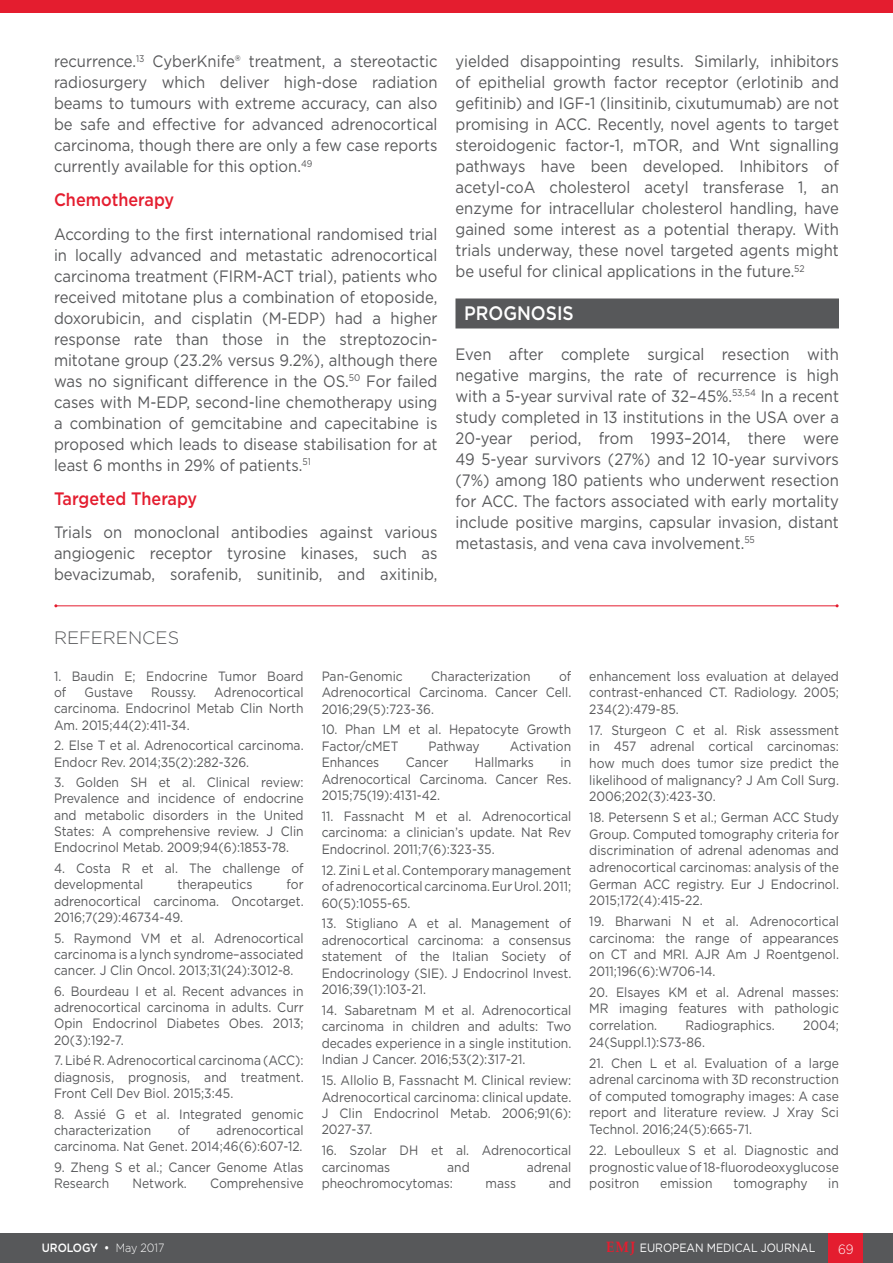
<style>
.page{position:relative;width:893px;height:1263px;background:#fff}
.page>*{position:absolute;margin:0;border:0;box-sizing:border-box;transform-origin:0 0}
._8__Heading_1{font:500 19.5px "Gotham";color:#fff;scale:.9 1}
._9__Heading_2{font:500 18px "Gotham";color:#e41d2f;scale:.9 1}
._18__References_titl{font:300 18px "Gotham";color:#57585a}
._11__Main_text{font:16.5px/21px "Gotham";color:#57585a;text-align:justify;scale:.9 1}
._19__References_text{font:13.5px/16.6px "Gotham";color:#57585a;text-align:justify;scale:.9 1}
.t1{font:300 13.5px "Gotham";color:#fff;scale:.9 1}
.t2{font:12px "Gotham";letter-spacing:-.005em;color:#fff;scale:.9 1}
.t3{font:500 12px "Gotham";letter-spacing:-.005em;color:#fff;scale:.9 1}
.s1{font-weight:300}
.s2{font-family:"Palatino Linotype";font-weight:700;font-size:15px;color:#e41d2f}
</style>
<div class="page">
<div style="left:0;top:1233px;width:893px;height:30px;background:#57585a"></div>
<div style="left:829px;top:1233px;width:34px;height:30px;background:#e41d2f"></div>
<div style="left:0;top:0;width:893px;height:12px;background:#e41d2f"></div>
<div style="left:455px;top:298px;width:384px;height:30px;background:#57585a"></div>
<hr style="left:56px;top:605px;width:781px;height:1px;background:#e41d2f">
<p class="_11__Main_text" style="left:54px;top:51px;width:428px">recurrence.<sup>13</sup> CyberKnife® treatment, a stereotactic radiosurgery which deliver high-dose radiation beams to tumours with extreme accuracy, can also be safe and effective for advanced adrenocortical carcinoma, though there are only a few case reports currently available for this option.<sup>49</sup></p>
<p class="_9__Heading_2" style="left:54px;top:188px;width:135px">Chemotherapy</p>
<p class="_11__Main_text" style="left:54px;top:223px;width:428px">According to the first international randomised trial in locally advanced and metastatic adrenocortical carcinoma treatment (FIRM-ACT trial), patients who received mitotane plus a combination of etoposide, doxorubicin, and cisplatin (M-EDP) had a higher response rate than those in the streptozocin&shy;mitotane group (23.2% versus 9.2%), although there was no significant difference in the OS.<sup>50</sup> For failed cases with M-EDP, second-line chemotherapy using a combination of gemcitabine and capecitabine is proposed which leads to disease stabilisation for at least 6 months in 29% of patients.<sup>51</sup></p>
<p class="_9__Heading_2" style="left:54px;top:486px;width:161px">Targeted Therapy</p>
<p class="_11__Main_text" style="left:54px;top:522px;width:428px">Trials on monoclonal antibodies against various angiogenic receptor tyrosine kinases, such as bevacizumab, sorafenib, sunitinib, and axitinib,</p>
<p class="_11__Main_text" style="left:455px;top:51px;width:428px">yielded disappointing results. Similarly, inhibitors of epithelial growth factor receptor (erlotinib and gefitinib) and IGF-1 (linsitinib, cixutumumab) are not promising in ACC. Recently, novel agents to target steroidogenic factor-1, mTOR, and Wnt signalling pathways have been developed. Inhibitors of acetyl-coA cholesterol acetyl transferase 1, an enzyme for intracellular cholesterol handling, have gained some interest as a potential therapy. With trials underway, these novel targeted agents might be useful for clinical applications in the future.<sup>52</sup></p>
<p class="_8__Heading_1" style="left:464px;top:300px;width:124px">PROGNOSIS</p>
<p class="_11__Main_text" style="left:455px;top:343px;width:428px">Even after complete surgical resection with negative margins, the rate of recurrence is high with a 5-year survival rate of 32–45%.<sup>53,54</sup> In a recent study completed in 13 institutions in the USA over a 20-year period, from 1993–2014, there were 49 5-year survivors (27%) and 12 10-year survivors (7%) among 180 patients who underwent resection for ACC. The factors associated with early mortality include positive margins, capsular invasion, distant metastasis, and vena cava involvement.<sup>55</sup></p>
<p class="_18__References_titl" style="left:54px;top:626px;width:127px">REFERENCES</p>
<p class="_19__References_text" style="left:54px;top:667px;width:279px">1. Baudin E; Endocrine Tumor Board of</p>
<p class="_19__References_text" style="left:54px;top:684px;width:279px;text-indent:160px">Adrenocortical carcinoma. Endocrinol Metab Clin North Am. 2015;44(2):411-34.</p>
<p class="_19__References_text" style="left:54px;top:737px;width:279px">2. Else T et al. Adrenocortical carcinoma.<br>Endocr Rev. 2014;35(2):282-326.</p>
<p class="_19__References_text" style="left:54px;top:774px;width:279px">3. Golden SH et al. Clinical review:<br>Prevalence and incidence of endocrine and metabolic disorders in the United States: A comprehensive review. J Clin Endocrinol Metab. 2009;94(6):1853-78.</p>
<p class="_19__References_text" style="left:54px;top:860px;width:279px">4. Costa R et al. The challenge of developmental</p>
<p class="_19__References_text" style="left:84px;top:683px;width:55px">Gustave</p>
<p class="_19__References_text" style="left:151px;top:683px;width:51px">Roussy.</p>
<p class="_19__References_text" style="left:54px;top:876px;width:279px;text-indent:233px">for adrenocortical carcinoma. Oncotarget.<br>2016;7(29):46734-49.</p>
<p class="_19__References_text" style="left:54px;top:929px;width:279px">5. Raymond VM et al. Adrenocortical carcinoma is a lynch syndrome–associated cancer. J Clin Oncol. 2013;31(24):3012-8.</p>
<p class="_19__References_text" style="left:54px;top:982px;width:279px">6. Bourdeau I et al. Recent advances in adrenocortical carcinoma in adults. Curr Opin Endocrinol Diabetes Obes. 2013; 20(3):192-7.</p>
<p class="_19__References_text" style="left:54px;top:1052px;width:279px">7. Libé R. Adrenocortical carcinoma (ACC): diagnosis, prognosis, and treatment.<br>Front Cell Dev Biol. 2015;3:45.</p>
<p class="_19__References_text" style="left:54px;top:1105px;width:279px">8. Assié G et al. Integrated genomic characterization</p>
<p class="_19__References_text" style="left:177px;top:876px;width:85px">therapeutics</p>
<p class="_19__References_text" style="left:178px;top:1121px;width:15px">of</p>
<p class="_19__References_text" style="left:54px;top:1122px;width:279px;text-align:right">adrenocortical<br>carcinoma. Nat Genet. 2014;46(6):607-12.</p>
<p class="_19__References_text" style="left:54px;top:1158px;width:279px">9. Zheng S et al.; Cancer Genome Atlas<br>Research</p>
<p class="_19__References_text" style="left:132px;top:1175px;width:62px">Network.</p>
<p class="_19__References_text" style="left:210px;top:1175px;width:105px">Comprehensive</p>
<p class="_19__References_text" style="left:322px;top:667px;width:279px;text-indent:237px">of Adrenocortical Carcinoma. Cancer Cell.<br>2016;29(5):723-36.</p>
<p class="_19__References_text" style="left:322px;top:721px;width:279px">10. Phan LM et al. Hepatocyte Growth<br>Factor/cMET</p>
<p class="_19__References_text" style="left:322px;top:667px;width:92px">Pan-Genomic</p>
<p class="_19__References_text" style="left:431px;top:667px;width:112px">Characterization</p>
<p class="_19__References_text" style="left:428px;top:737px;width:59px">Pathway</p>
<p class="_19__References_text" style="left:510px;top:737px;width:70px">Activation</p>
<p class="_19__References_text" style="left:322px;top:754px;width:66px">Enhances</p>
<p class="_19__References_text" style="left:406px;top:754px;width:49px">Cancer</p>
<p class="_19__References_text" style="left:475px;top:754px;width:67px">Hallmarks</p>
<p class="_19__References_text" style="left:322px;top:754px;width:279px;text-indent:239px">in Adrenocortical Carcinoma. Cancer Res.<br>2015;75(19):4131-42.</p>
<p class="_19__References_text" style="left:322px;top:808px;width:279px">11. Fassnacht M et al. Adrenocortical carcinoma: a clinician’s update. Nat Rev Endocrinol. 2011;7(6):323-35.</p>
<p class="_19__References_text" style="left:322px;top:861px;width:279px">12. Zini L et al. Contemporary management of adrenocortical carcinoma. Eur Urol. 2011; 60(5):1055-65.</p>
<p class="_19__References_text" style="left:322px;top:915px;width:279px">13. Stigliano A et al. Management of adrenocortical carcinoma: a consensus statement of the Italian Society of Endocrinology (SIE). J Endocrinol Invest.<br>2016;39(1):103-21.</p>
<p class="_19__References_text" style="left:322px;top:1001px;width:279px">14. Sabaretnam M et al. Adrenocortical carcinoma in children and adults: Two decades experience in a single institution.<br>Indian J Cancer. 2016;53(2):317-21.</p>
<p class="_19__References_text" style="left:322px;top:1072px;width:279px">15. Allolio B, Fassnacht M. Clinical review:<br>Adrenocortical carcinoma: clinical update.<br>J Clin Endocrinol Metab. 2006;91(6):<br>2027-37.</p>
<p class="_19__References_text" style="left:322px;top:1142px;width:279px">16. Szolar DH et al. Adrenocortical carcinomas</p>
<p class="_19__References_text" style="left:447px;top:1158px;width:27px">and</p>
<p class="_19__References_text" style="left:527px;top:1158px;width:51px">adrenal</p>
<p class="_19__References_text" style="left:322px;top:1175px;width:147px">pheochromocytomas:</p>
<p class="_19__References_text" style="left:486px;top:1175px;width:35px">mass</p>
<p class="_19__References_text" style="left:549px;top:1175px;width:27px">and</p>
<p class="_19__References_text" style="left:589px;top:667px;width:279px">enhancement loss evaluation at delayed contrast-enhanced CT. Radiology. 2005; 234(2):479-85.</p>
<p class="_19__References_text" style="left:589px;top:721px;width:279px">17. Sturgeon C et al. Risk assessment in 457 adrenal cortical carcinomas: how much does tumor size predict the likelihood of malignancy? J Am Coll Surg.<br>2006;202(3):423-30.</p>
<p class="_19__References_text" style="left:589px;top:809px;width:279px">18. Petersenn S et al.; German ACC Study Group. Computed tomography criteria for discrimination of adrenal adenomas and adrenocortical carcinomas: analysis of the German ACC registry. Eur J Endocrinol.<br>2015;172(4):415-22.</p>
<p class="_19__References_text" style="left:589px;top:913px;width:279px">19. Bharwani N et al. Adrenocortical carcinoma: the range of appearances on CT and MRI. AJR Am J Roentgenol.<br>2011;196(6):W706-14.</p>
<p class="_19__References_text" style="left:589px;top:983px;width:279px">20. Elsayes KM et al. Adrenal masses:<br>MR imaging features with pathologic correlation.</p>
<p class="_19__References_text" style="left:685px;top:1017px;width:101px">Radiographics.</p>
<p class="_19__References_text" style="left:803px;top:1017px;width:41px">2004;</p>
<p class="_19__References_text" style="left:589px;top:1033px;width:130px">24(Suppl.1):S73-86.</p>
<p class="_19__References_text" style="left:589px;top:1054px;width:279px">21. Chen L et al. Evaluation of a large adrenal carcinoma with 3D reconstruction of computed tomography images: A case report and literature review. J Xray Sci Technol. 2016;24(5):665-71.</p>
<p class="_19__References_text" style="left:589px;top:1141px;width:279px">22. Leboulleux S et al. Diagnostic and prognostic value of 18-fluorodeoxyglucose positron</p>
<p class="_19__References_text" style="left:660px;top:1175px;width:60px">emission</p>
<p class="_19__References_text" style="left:733px;top:1175px;width:84px">tomography</p>
<p class="_19__References_text" style="left:828px;top:1175px;width:13px">in</p>
<p class="t3" style="left:42px;top:1240px;width:138px">UROLOGY • <span class="s1">May 2017</span></p>
<p class="t2" style="left:606px;top:1240px;width:234px"><span class="s2">EMJ</span> EUROPEAN MEDICAL JOURNAL</p>
<p class="t1" style="left:838px;top:1240px;width:19px">69</p>
</div>
